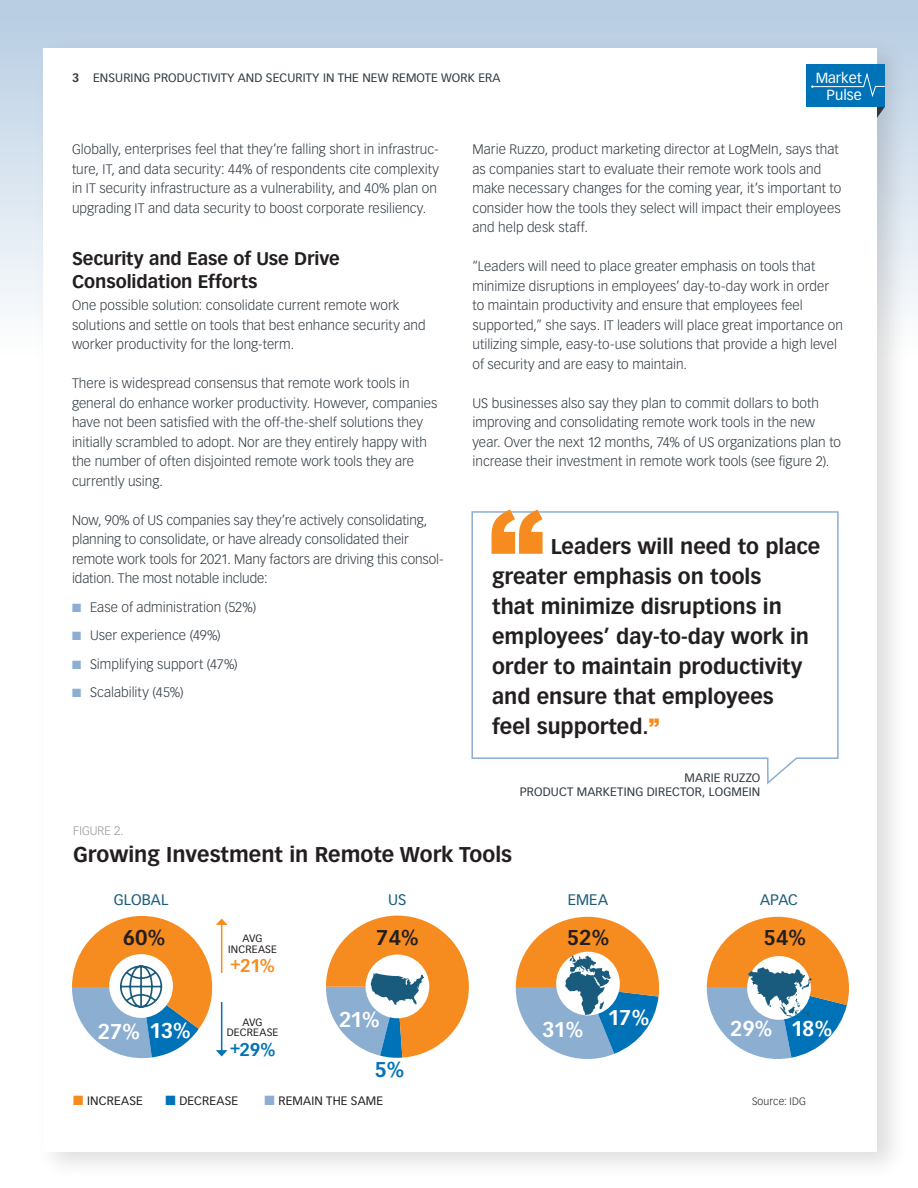
<style>
.page{position:relative;width:918px;height:1188px;background:#fff}
.page>*{position:absolute;margin:0;border:0;box-sizing:border-box;transform-origin:0 0}
.t1{font:900 111px "Arial";color:#f68b1f}
.t2{font:700 21px/30px "Vectora LH";color:#231f20}
.t3{font:700 21px "Vectora LH";letter-spacing:-.05em;color:#fff}
.t4{font:700 21px "Vectora LH";color:#0072b8}
.t5{font:700 18px/22.5px "Vectora LH";letter-spacing:-.005em;color:#231f20}
.t6{font:700 18px "Vectora LH";color:#f68b1f}
.t7{font:700 18px "Vectora LH";color:#0072b8}
.t8{font:15px "Vectora LH";color:#195b7c}
.t9{font:14.4px "Vectora LH";color:#fff}
.t10{font:300 13.5px/19.5px "Vectora LH";letter-spacing:.005em;color:#303941}
.t11{font:12px/13.5px "Vectora LH";letter-spacing:.01em;color:#303941;text-align:right}
.t12{font:12px "Vectora LH";letter-spacing:.015em;color:#231f20}
.t13{font:300 12px "Vectora LH";color:#939598}
.t14{font:10.5px/10.5px "Vectora LH";letter-spacing:.015em;color:#231f20;text-align:center}
.t15{font:300 10.5px "Vectora LH";letter-spacing:.015em;color:#231f20}
.s1{font-weight:700}
.s2{color:#8baed1}
.s3{font-family:"Arial";font-weight:900;color:#f68b1f}
.s4{color:#f68b1f}
.s5{color:#0072b8}
</style>
<div class="page">
<div style="left:0;top:0;width:918px;height:511px;background:linear-gradient(to bottom,#bcd0e4,#fff)"></div>
<div style="left:35px;top:36px;width:874px;height:1145px;background:#231f20;opacity:.15"></div>
<div style="left:43px;top:49px;width:834px;height:1103px;background:#fff"></div>
<svg style="left:516px;top:917px;width:143px;height:142px"></svg>
<div style="left:806px;top:64px;width:79px;height:43px;background:#0072b8"></div>
<svg style="left:877px;top:107px;width:8px;height:11px"></svg>
<svg style="left:811px;top:72px;width:74px;height:25px"></svg>
<svg style="left:326px;top:916px;width:143px;height:142px"></svg>
<img style="left:556px;top:953px;width:64px;height:64px">
<svg style="left:707px;top:917px;width:142px;height:142px"></svg>
<svg style="left:72px;top:916px;width:156px;height:143px"></svg>
<svg style="left:471px;top:511px;width:368px;height:274px"></svg>
<p class="t11" style="left:72px;top:71px;width:430px"><span class="s1">3</span> ENSURING PRODUCTIVITY AND SECURITY IN THE NEW REMOTE WORK ERA</p>
<p class="t9" style="left:816px;top:69px;width:48px">Market</p>
<p class="t9" style="left:827px;top:86px;width:37px">Pulse</p>
<p class="t10" style="left:72px;top:140px;width:368px">Globally, enterprises feel that they’re falling short in infrastruc&shy;ture, IT, and data security: 44% of respondents cite complexity in IT security infrastructure as a vulnerability, and 40% plan on upgrading IT and data security to boost corporate resiliency.</p>
<p class="t5" style="left:72px;top:247px;width:269px">Security and Ease of Use Drive<br>Consolidation Efforts</p>
<p class="t10" style="left:72px;top:296px;width:355px">One possible solution: consolidate current remote work solutions and settle on tools that best enhance security and worker productivity for the long-term.</p>
<p class="t10" style="left:72px;top:374px;width:367px">There is widespread consensus that remote work tools in general do enhance worker productivity. However, companies have not been satisfied with the off-the-shelf solutions they initially scrambled to adopt. Nor are they entirely happy with the number of often disjointed remote work tools they are currently using.</p>
<p class="t10" style="left:72px;top:510px;width:373px">Now, 90% of US companies say they’re actively consolidating, planning to consolidate, or have already consolidated their remote work tools for 2021. Many factors are driving this consol&shy;idation. The most notable include:</p>
<p class="t10" style="left:72px;top:597px;width:186px"><span class="s2">■</span> Ease of administration (52%)</p>
<p class="t10" style="left:72px;top:626px;width:150px"><span class="s2">■</span> User experience (49%)</p>
<p class="t10" style="left:72px;top:654px;width:167px"><span class="s2">■</span> Simplifying support (47%)</p>
<p class="t10" style="left:72px;top:683px;width:113px"><span class="s2">■</span> Scalability (45%)</p>
<p class="t10" style="left:472px;top:140px;width:370px">Marie Ruzzo, product marketing director at LogMeIn, says that as companies start to evaluate their remote work tools and make necessary changes for the coming year, it’s important to consider how the tools they select will impact their employees and help desk staff.</p>
<p class="t10" style="left:472px;top:257px;width:372px">“Leaders will need to place greater emphasis on tools that minimize disruptions in employees’ day-to-day work in order to maintain productivity and ensure that employees feel supported,” she says. IT leaders will place great importance on utilizing simple, easy-to-use solutions that provide a high level of security and are easy to maintain.</p>
<p class="t10" style="left:472px;top:393px;width:370px">US businesses also say they plan to commit dollars to both improving and consolidating remote work tools in the new year. Over the next 12 months, 74% of US organizations plan to increase their investment in remote work tools (see figure 2).</p>
<p class="t1" style="left:489px;top:470px;width:57px">“</p>
<p class="t2" style="left:492px;top:531px;width:330px;text-indent:59px">Leaders will need to place greater emphasis on tools<br>that minimize disruptions in employees’ day-to-day work in order to maintain productivity and ensure that employees<br>feel supported.<span class="s3">”</span></p>
<p class="t11" style="left:520px;top:771px;width:242px">MARIE RUZZO<br>PRODUCT MARKETING DIRECTOR, LOGMEIN</p>
<p class="t13" style="left:73px;top:823px;width:52px">FIGURE 2.</p>
<p class="t2" style="left:73px;top:839px;width:440px">Growing Investment in Remote Work Tools</p>
<p class="t8" style="left:114px;top:891px;width:56px">GLOBAL</p>
<p class="t8" style="left:388px;top:891px;width:20px">US</p>
<p class="t8" style="left:568px;top:891px;width:42px">EMEA</p>
<p class="t8" style="left:760px;top:891px;width:39px">APAC</p>
<p class="t2" style="left:123px;top:922px;width:44px">60%</p>
<p class="t2" style="left:376px;top:922px;width:44px">74%</p>
<p class="t2" style="left:567px;top:922px;width:44px">52%</p>
<p class="t2" style="left:764px;top:922px;width:44px">54%</p>
<p class="t14" style="left:228px;top:933px;width:51px">AVG<br>INCREASE</p>
<p class="t6" style="left:230px;top:955px;width:46px">+21%</p>
<p class="t3" style="left:98px;top:1018px;width:94px">27% 13%</p>
<p class="t14" style="left:227px;top:1017px;width:53px">AVG<br>DECREASE</p>
<p class="t7" style="left:230px;top:1038px;width:47px">+29%</p>
<p class="t3" style="left:339px;top:1007px;width:42px">21%</p>
<p class="t4" style="left:375px;top:1057px;width:31px">5%</p>
<p class="t3" style="left:607px;top:1005px;width:43px">17%</p>
<p class="t3" style="left:542px;top:1016px;width:43px">31%</p>
<p class="t3" style="left:730px;top:1016px;width:44px">29%</p>
<p class="t3" style="left:791px;top:1016px;width:43px">18%</p>
<p class="t12" style="left:73px;top:1094px;width:71px"><span class="s4">■</span> INCREASE</p>
<p class="t12" style="left:165px;top:1094px;width:74px"><span class="s5">■</span> DECREASE</p>
<p class="t12" style="left:265px;top:1094px;width:120px"><span class="s2">■</span> REMAIN THE SAME</p>
<p class="t15" style="left:752px;top:1095px;width:55px">Source: IDG</p>
</div>
